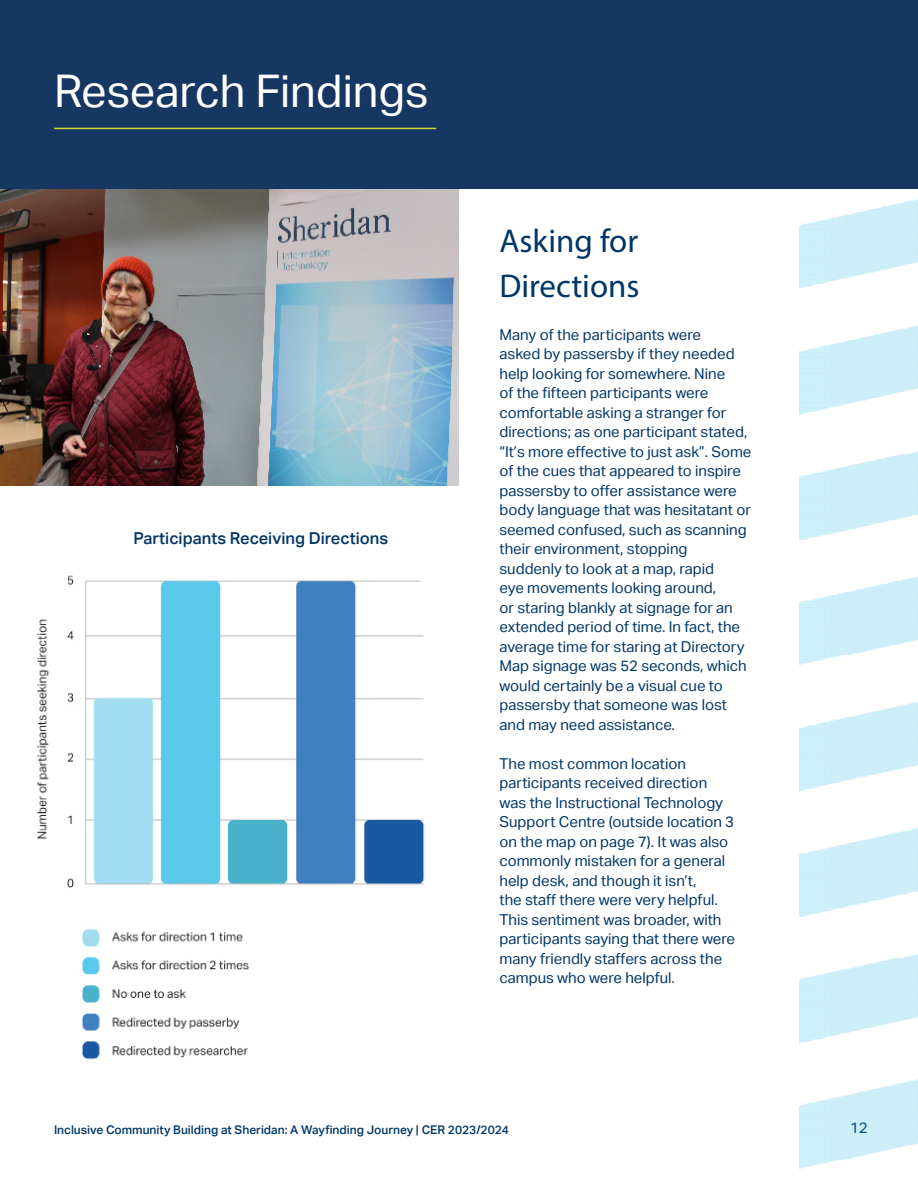
<style>
.page{position:relative;width:918px;height:1188px;background:#fff}
.page>*{position:absolute;margin:0;border:0;box-sizing:border-box;transform-origin:0 0}
.t1{font:45px "Aktiv Grotesk";color:#fff}
.t2{font:33px "Myriad Pro";color:#003667}
.t3{font:500 16.5px "Aktiv Grotesk";color:#003667}
.t4{font:15px/19.5px "Aktiv Grotesk";color:#003667}
.t5{font:500 12px "Aktiv Grotesk";color:#003667}
</style>
<div class="page">
<img style="left:799px;top:199px;width:119px;height:970px">
<div style="left:0;top:0;width:918px;height:189px;background:#163762"></div>
<img style="left:0;top:189px;width:459px;height:297px">
<img style="left:37px;top:575px;width:388px;height:485px">
<hr style="left:54px;top:128px;width:382px;height:1px;background:#c8da30">
<p class="t1" style="left:54px;top:65px;width:376px">Research Findings</p>
<p class="t3" style="left:133px;top:528px;width:256px">Participants Receiving Directions</p>
<p class="t2" style="left:500px;top:221px;width:140px">Asking for</p>
<p class="t2" style="left:500px;top:266px;width:142px">Directions</p>
<p class="t4" style="left:500px;top:325px;width:253px">Many of the participants were<br>asked by passersby if they needed help looking for somewhere. Nine<br>of the fifteen participants were comfortable asking a stranger for directions; as one participant stated, “It’s more effective to just ask”. Some of the cues that appeared to inspire passersby to offer assistance were body language that was hesitatant or seemed confused, such as scanning their environment, stopping suddenly to look at a map, rapid<br>eye movements looking around,<br>or staring blankly at signage for an extended period of time. In fact, the average time for staring at Directory Map signage was 52 seconds, which would certainly be a visual cue to passersby that someone was lost and may need assistance.</p>
<p class="t4" style="left:500px;top:754px;width:237px">The most common location participants received direction was the Instructional Technology<br>Support Centre (outside location 3 on the map on page 7). It was also commonly mistaken for a general help desk, and though it isn’t,<br>the staff there were very helpful.<br>This sentiment was broader, with participants saying that there were many friendly staffers across the campus who were helpful.</p>
<p class="t5" style="left:54px;top:1123px;width:457px">Inclusive Community Building at Sheridan: A Wayfinding Journey | CER 2023/2024</p>
<p class="t4" style="left:850px;top:1118px;width:19px">12</p>
</div>
